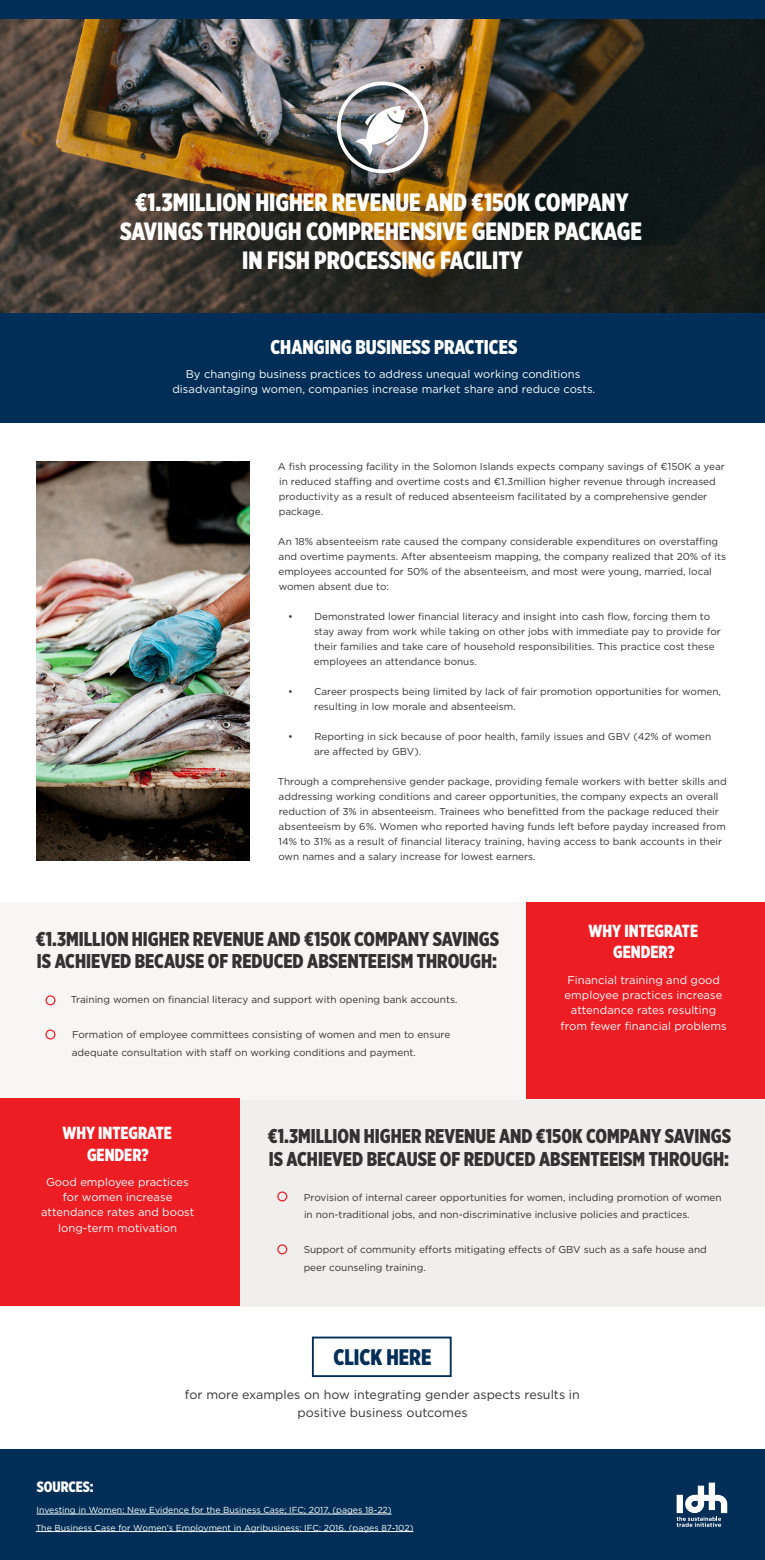
<style>
.page{position:relative;width:765px;height:1560px;background:#fff}
.page>*{position:absolute;margin:0;border:0;box-sizing:border-box;transform-origin:0 0}
.t1{font:900 25px/28.8px "Gotham X Narrow";color:#fff;text-align:center}
.t2{font:900 22.5px "Gotham X Narrow";color:#002e56}
.t3{font:900 20px/22.5px "Gotham X Narrow";color:#333132}
.t4{font:900 20px "Gotham X Narrow";color:#fff}
.t5{font:900 17.5px/21.2px "Gotham X Narrow";color:#fff;text-align:center}
.t6{font:900 15px "Gotham X Narrow";color:#fff}
.t7{font:12.5px/17.5px "Gotham";color:#333132;text-align:center}
.t8{font:11.25px/15px "Gotham";color:#fff;text-align:center}
.t9{font:10px/15px "Gotham";color:#333132}
.t10{font:8.75px/17.5px "Gotham";color:#fff}
</style>
<div class="page">
<div style="left:0;top:1449px;width:765px;height:110px;background:#002e56"></div>
<img style="left:0;top:19px;width:765px;height:294px">
<svg style="left:355px;top:106px;width:50px;height:50px"></svg>
<img style="left:36px;top:462px;width:214px;height:398px">
<div style="left:0;top:313px;width:765px;height:109px;background:#002e56"></div>
<div style="left:0;top:1098px;width:765px;height:208px;background:#f0efee"></div>
<div style="left:0;top:902px;width:765px;height:197px;background:#f7f6f5"></div>
<div style="left:0;top:1098px;width:239px;height:207px;background:#ed1d24"></div>
<div style="left:526px;top:902px;width:239px;height:196px;background:#ed1d24"></div>
<hr style="left:37px;top:1513px;width:355px;height:1px;background:#fff">
<hr style="left:36px;top:1530px;width:377px;height:1px;background:#fff">
<div style="left:337px;top:81px;width:91px;height:92px;border:4px solid #fff;border-radius:50%"></div>
<svg style="left:677px;top:1482px;width:50px;height:44px"></svg>
<div style="left:0;top:0;width:765px;height:19px;background:#002e56"></div>
<div style="left:45px;top:995px;width:10px;height:10px;border:1px solid #ed1d24;border-radius:50%"></div>
<div style="left:277px;top:1191px;width:10px;height:10px;border:1px solid #ed1d24;border-radius:50%"></div>
<div style="left:45px;top:1029px;width:10px;height:10px;border:1px solid #ed1d24;border-radius:50%"></div>
<div style="left:277px;top:1244px;width:10px;height:10px;border:1px solid #ed1d24;border-radius:50%"></div>
<div style="left:312px;top:1336px;width:140px;height:40px;border:2px solid #002e56"></div>
<h1 class="t1" style="left:120px;top:187px;width:523px">€1.3MILLION HIGHER REVENUE AND €150K COMPANY<br>SAVINGS THROUGH COMPREHENSIVE GENDER PACKAGE<br>IN FISH PROCESSING FACILITY</h1>
<h3 class="t4" style="left:271px;top:335px;width:248px">CHANGING BUSINESS PRACTICES</h3>
<p class="t8" style="left:172px;top:366px;width:424px">By changing business practices to address unequal working conditions disadvantaging women, companies increase market share and reduce costs.</p>
<p class="t9" style="left:278px;top:458px;width:449px">A fish processing facility in the Solomon Islands expects company savings of €150K a year in reduced staffing and overtime costs and €1.3million higher revenue through increased productivity as a result of reduced absenteeism facilitated by a comprehensive gender package.</p>
<p class="t9" style="left:278px;top:533px;width:450px">An 18% absenteeism rate caused the company considerable expenditures on overstaffing and overtime payments. After absenteeism mapping, the company realized that 20% of its employees accounted for 50% of the absenteeism, and most were young, married, local women absent due to:</p>
<p class="t9" style="left:314px;top:608px;width:408px;text-indent:-26px">• Demonstrated lower financial literacy and insight into cash flow, forcing them to stay away from work while taking on other jobs with immediate pay to provide for their families and take care of household responsibilities. This practice cost these employees an attendance bonus.</p>
<p class="t9" style="left:314px;top:683px;width:408px;text-indent:-26px">• Career prospects being limited by lack of fair promotion opportunities for women, resulting in low morale and absenteeism.</p>
<p class="t9" style="left:314px;top:728px;width:399px;text-indent:-26px">• Reporting in sick because of poor health, family issues and GBV (42% of women are affected by GBV).</p>
<p class="t9" style="left:278px;top:773px;width:451px">Through a comprehensive gender package, providing female workers with better skills and addressing working conditions and career opportunities, the company expects an overall reduction of 3% in absenteeism. Trainees who benefitted from the package reduced their absenteeism by 6%. Women who reported having funds left before payday increased from 14% to 31% as a result of financial literacy training, having access to bank accounts in their own names and a salary increase for lowest earners.</p>
<h3 class="t3" style="left:36px;top:927px;width:465px">€1.3MILLION HIGHER REVENUE AND €150K COMPANY SAVINGS<br>IS ACHIEVED BECAUSE OF REDUCED ABSENTEEISM THROUGH:</h3>
<p class="t9" style="left:71px;top:991px;width:388px">Training women on financial literacy and support with opening bank accounts.</p>
<p class="t9" style="left:72px;top:1025px;width:380px;line-height:17.5px">Formation of employee committees consisting of women and men to ensure adequate consultation with staff on working conditions and payment.</p>
<h3 class="t5" style="left:589px;top:920px;width:111px">WHY INTEGRATE<br>GENDER?</h3>
<p class="t8" style="left:565px;top:972px;width:159px">Financial training and good employee practices increase attendance rates resulting</p>
<p class="t8" style="left:561px;top:1018px;width:168px">from fewer financial problems</p>
<h3 class="t5" style="left:63px;top:1122px;width:111px">WHY INTEGRATE<br>GENDER?</h3>
<p class="t8" style="left:41px;top:1174px;width:155px">Good employee practices for women increase attendance rates and boost</p>
<p class="t8" style="left:58px;top:1220px;width:120px">long-term motivation</p>
<h3 class="t3" style="left:268px;top:1124px;width:465px">€1.3MILLION HIGHER REVENUE AND €150K COMPANY SAVINGS<br>IS ACHIEVED BECAUSE OF REDUCED ABSENTEEISM THROUGH:</h3>
<p class="t9" style="left:304px;top:1188px;width:419px;line-height:17.5px">Provision of internal career opportunities for women, including promotion of women in non-traditional jobs, and non-discriminative inclusive policies and practices.</p>
<p class="t9" style="left:304px;top:1240px;width:405px;line-height:17.5px">Support of community efforts mitigating effects of GBV such as a safe house and peer counseling training.</p>
<h2 class="t2" style="left:333px;top:1342px;width:99px">CLICK HERE</h2>
<p class="t7" style="left:185px;top:1385px;width:396px">for more examples on how integrating gender aspects results in positive business outcomes</p>
<h3 class="t6" style="left:37px;top:1477px;width:58px">SOURCES:</h3>
<p class="t10" style="left:36px;top:1500px;width:379px">Investing in Women: New Evidence for the Business Case; IFC; 2017. (pages 18-22)<br>The Business Case for Women’s Employment in Agribusiness; IFC; 2016. (pages 87-102)</p>
</div>
